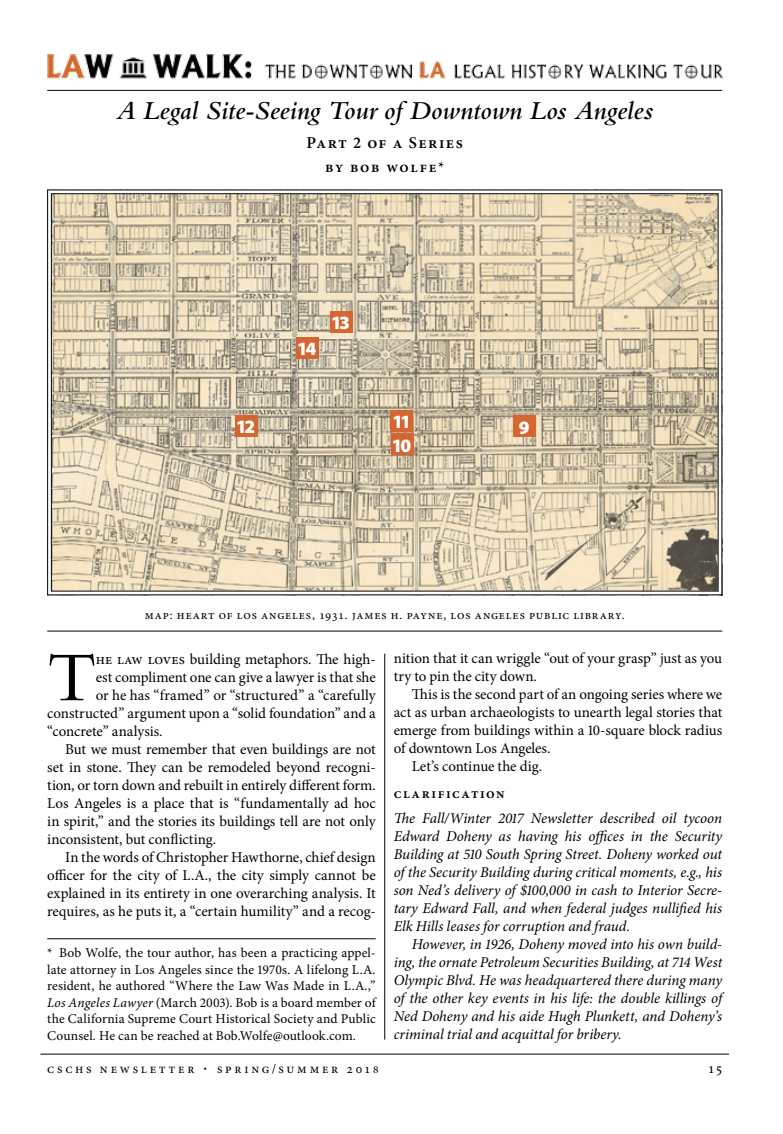
<style>
.page{position:relative;width:783px;height:1134px;background:#fff}
.page>*{position:absolute;margin:0;border:0;box-sizing:border-box;transform-origin:0 0}
.Minion_text_drop_cap{font:72.9px "Bembo Std";color:#000}
.Bembo_Italic_Headlin{font:italic 600 27px "Bembo Std";color:#000}
.Minion_text{font:900 18.9px "Myriad Pro";letter-spacing:-.015em;color:#fff}
.ArticleSubtitle{font:600 16.5px "Minion Pro";letter-spacing:.085em;color:#000}
.Author_byline{font:600 15.3px "Minion Pro";letter-spacing:.1em;color:#000}
.Minion_text-2{font:15px/18px "Minion Pro";letter-spacing:-.015em;color:#000;text-align:justify}
.Minion_text_no_inden{font:italic 15px/18px "Minion Pro";letter-spacing:-.005em;color:#000;text-align:justify}
.Minion_text-3{font:italic 15px/18px "Minion Pro";letter-spacing:-.005em;color:#000;text-align:justify}
.Minion_text_drop_cap-2{font:15px "Minion Pro";letter-spacing:-.015em;color:#000}
.Minion_text_drop_cap-3{font:15px "Minion Pro";letter-spacing:.005em;color:#000}
.Subhead_B{font:600 14.25px "Minion Pro";letter-spacing:.095em;color:#000}
.Author_notes{font:13.5px/16.5px "Minion Pro";letter-spacing:.015em;color:#000;text-align:justify}
.Author_notes-2{font:13.5px "Minion Pro";letter-spacing:.2em;color:#000}
.photo_credit_small_c{font:12.75px "Minion Pro";letter-spacing:.065em;color:#000}
.s1{font-style:italic}
.s2{font-family:"Goudy Std";font-size:20.25px}
.s3{font-size:10.5px}
</style>
<div class="page">
<hr style="left:40px;top:1054px;width:689px;height:1px;background:#000">
<img style="left:46px;top:54px;width:678px;height:25px">
<hr style="left:384px;top:654px;width:1px;height:386px;background:#000">
<hr style="left:47px;top:938px;width:329px;height:1px;background:#000">
<hr style="left:47px;top:90px;width:675px;height:1px;background:#000">
<hr style="left:47px;top:631px;width:675px;height:1px;background:#000">
<svg style="left:47px;top:189px;width:676px;height:407px;background:#d1c4aa"></svg>
<div style="left:296px;top:337px;width:23px;height:22px;background:#d56531"></div>
<div style="left:391px;top:434px;width:23px;height:21px;background:#d56531"></div>
<div style="left:390px;top:410px;width:23px;height:21px;background:#d56531"></div>
<div style="left:235px;top:415px;width:23px;height:21px;background:#d56531"></div>
<div style="left:330px;top:312px;width:22px;height:21px;background:#d56531"></div>
<div style="left:513px;top:416px;width:23px;height:21px;background:#d56531"></div>
<p class="Bembo_Italic_Headlin" style="left:116px;top:96px;width:538px">A Legal Site-Seeing Tour of Downtown Los Angeles</p>
<p class="ArticleSubtitle" style="left:307px;top:133px;width:158px">Part 2 of a Series</p>
<p class="Author_byline" style="left:325px;top:158px;width:121px">By Bob Wolfe*</p>
<p class="Minion_text" style="left:238px;top:416px;width:19px">12</p>
<p class="Minion_text" style="left:298px;top:338px;width:19px">14</p>
<p class="Minion_text" style="left:333px;top:312px;width:19px">13</p>
<p class="Minion_text" style="left:394px;top:411px;width:17px">11</p>
<p class="Minion_text" style="left:393px;top:434px;width:20px">10</p>
<p class="Minion_text" style="left:519px;top:416px;width:12px">9</p>
<p class="photo_credit_small_c" style="left:145px;top:606px;width:482px">Map: Heart of Los Angeles, 1931. James H. Payne, Los Angeles Public Library.</p>
<p class="Minion_text_drop_cap" style="left:47px;top:635px;width:51px">T</p>
<p class="Minion_text_drop_cap-3" style="left:96px;top:649px;width:281px">he law loves building metaphors. The high-</p>
<p class="Minion_text_drop_cap-2" style="left:96px;top:667px;width:281px">est compliment one can give a lawyer is that she</p>
<p class="Minion_text_drop_cap-2" style="left:96px;top:685px;width:281px">or he has “framed” or “structured” a “carefully</p>
<p class="Minion_text_drop_cap-2" style="left:47px;top:703px;width:330px">constructed” argument upon a “solid foundation” and a</p>
<p class="Minion_text_drop_cap-2" style="left:47px;top:721px;width:117px">“concrete” analysis.</p>
<p class="Minion_text-2" style="left:47px;top:741px;width:330px;text-indent:18px">But we must remember that even buildings are not set in stone. They can be remodeled beyond recogni&shy;tion, or torn down and rebuilt in entirely different form.<br>Los Angeles is a place that is “fundamentally ad hoc in spirit,” and the stories its buildings tell are not only inconsistent, but conflicting.</p>
<p class="Minion_text-2" style="left:47px;top:849px;width:330px;text-indent:18px">In the words of Christopher Hawthorne, chief design officer for the city of L.A., the city simply cannot be explained in its entirety in one overarching analysis. It requires, as he puts it, a “certain humility” and a recog-</p>
<p class="Author_notes" style="left:47px;top:945px;width:331px">* Bob Wolfe, the tour author, has been a practicing appel&shy;late attorney in Los Angeles since the 1970s. A lifelong L.A. resident, he authored “Where the Law Was Made in L.A.,” <span class="s1">Los Angeles Lawyer</span> (March 2003). Bob is a board member of the California Supreme Court Historical Society and Public Counsel. He can be reached at Bob.Wolfe@outlook.com.</p>
<p class="Minion_text-2" style="left:394px;top:649px;width:330px">nition that it can wriggle “out of your grasp” just as you try to pin the city down.</p>
<p class="Minion_text-2" style="left:394px;top:685px;width:330px;text-indent:18px">This is the second part of an ongoing series where we act as urban archaeologists to unearth legal stories that emerge from buildings within a 10-square block radius of downtown Los Angeles.</p>
<p class="Minion_text-2" style="left:412px;top:757px;width:132px">Let’s continue the dig.</p>
<p class="Subhead_B" style="left:394px;top:784px;width:113px">CLARIFICATION</p>
<p class="Minion_text_no_inden" style="left:394px;top:809px;width:330px">The Fall/Winter 2017 Newsletter described oil tycoon Edward Doheny as having his offices in the Security Building at 510 South Spring Street. Doheny worked out of the Security Building during critical moments, e.g., his son Ned’s delivery of $100,000 in cash to Interior Secre&shy;tary Edward Fall, and when federal judges nullified his Elk Hills leases for corruption and fraud.</p>
<p class="Minion_text-3" style="left:394px;top:935px;width:330px;text-indent:18px">However, in 1926, Doheny moved into his own build&shy;ing, the ornate Petroleum Securities Building, at 714 West Olympic Blvd. He was headquartered there during many of the other key events in his life: the double killings of Ned Doheny and his aide Hugh Plunkett, and Doheny’s criminal trial and acquittal for bribery.</p>
<p class="Author_notes-2" style="left:47px;top:1060px;width:333px">cschs newsletter <span class="s2">·</span> spring/summer 201<span class="s3">8</span></p>
<p class="Minion_text-2" style="left:709px;top:1059px;width:15px">15</p>
</div>
